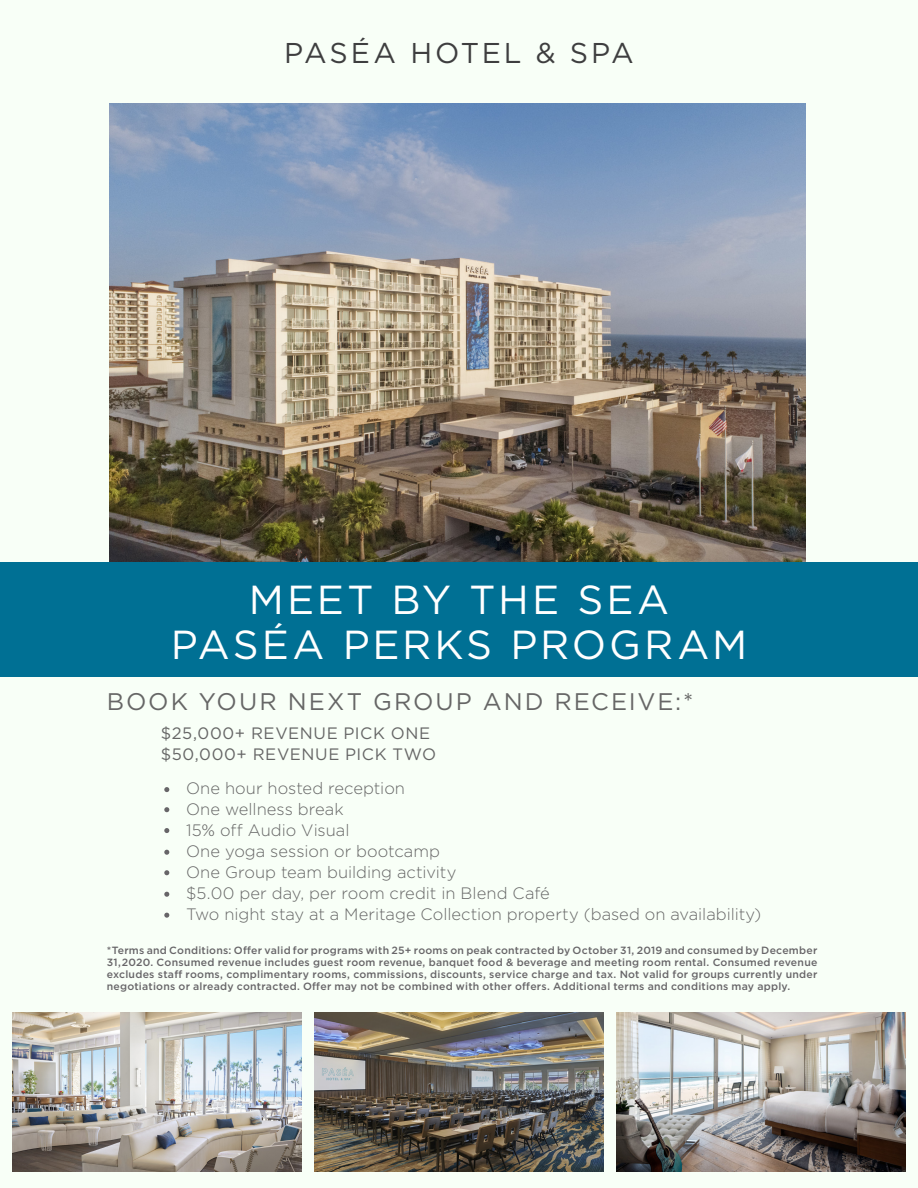
<style>
.page{position:relative;width:918px;height:1188px;background:#f8fff7}
.page>*{position:absolute;margin:0;border:0;box-sizing:border-box;transform-origin:0 0}
.Body_Copy{font:40.5px "Gotham";letter-spacing:.07em;color:#fff}
.Body_Copy-2{font:28.65px "Gotham";letter-spacing:.095em;color:#3e3e3f}
.Body_Copy-3{font:24px "Gotham";letter-spacing:.085em;color:#666}
.Body_Copy-4{font:300 16.5px "Gotham";color:#666}
.Body_Copy-5{font:16.5px "Gotham";letter-spacing:.035em;color:#666}
.Body_Copy-6{font:500 10.5px/12px "Gotham";letter-spacing:.025em;color:#676568;text-align:justify}
</style>
<div class="page">
<img style="left:109px;top:104px;width:697px;height:459px">
<div style="left:0;top:563px;width:918px;height:114px;background:#007094"></div>
<img style="left:12px;top:1012px;width:290px;height:160px">
<img style="left:314px;top:1012px;width:290px;height:160px">
<img style="left:616px;top:1012px;width:290px;height:160px">
<svg style="left:164px;top:787px;width:5px;height:5px"></svg>
<svg style="left:164px;top:807px;width:5px;height:5px"></svg>
<svg style="left:164px;top:828px;width:5px;height:5px"></svg>
<svg style="left:164px;top:850px;width:5px;height:5px"></svg>
<svg style="left:164px;top:870px;width:5px;height:5px"></svg>
<svg style="left:164px;top:892px;width:5px;height:5px"></svg>
<svg style="left:164px;top:913px;width:5px;height:5px"></svg>
<p class="Body_Copy-2" style="left:284px;top:35px;width:351px">PASÉA HOTEL &amp; SPA</p>
<p class="Body_Copy" style="left:249px;top:573px;width:422px">MEET BY THE SEA</p>
<p class="Body_Copy" style="left:171px;top:618px;width:578px">PASÉA PERKS PROGRAM</p>
<p class="Body_Copy-3" style="left:107px;top:686px;width:588px">BOOK YOUR NEXT GROUP AND RECEIVE:*</p>
<p class="Body_Copy-5" style="left:161px;top:723px;width:271px">$25,000+ REVENUE PICK ONE</p>
<p class="Body_Copy-5" style="left:161px;top:744px;width:277px">$50,000+ REVENUE PICK TWO</p>
<p class="Body_Copy-4" style="left:186px;top:779px;width:221px">One hour hosted reception</p>
<p class="Body_Copy-4" style="left:186px;top:800px;width:159px">One wellness break</p>
<p class="Body_Copy-4" style="left:186px;top:821px;width:165px">15% off Audio Visual</p>
<p class="Body_Copy-4" style="left:186px;top:842px;width:256px">One yoga session or bootcamp</p>
<p class="Body_Copy-4" style="left:186px;top:863px;width:272px">One Group team building activity</p>
<p class="Body_Copy-4" style="left:186px;top:884px;width:365px">$5.00 per day, per room credit in Blend Café</p>
<p class="Body_Copy-4" style="left:186px;top:905px;width:577px">Two night stay at a Meritage Collection property (based on availability)</p>
<p class="Body_Copy-6" style="left:107px;top:945px;width:712px">*Terms and Conditions: Offer valid for programs with 25+ rooms on peak contracted by October 31, 2019 and consumed by December 31,2020. Consumed revenue includes guest room revenue, banquet food &amp; beverage and meeting room rental. Consumed revenue excludes staff rooms, complimentary rooms, commissions, discounts, service charge and tax. Not valid for groups currently under negotiations or already contracted. Offer may not be combined with other offers. Additional terms and conditions may apply.</p>
</div>
